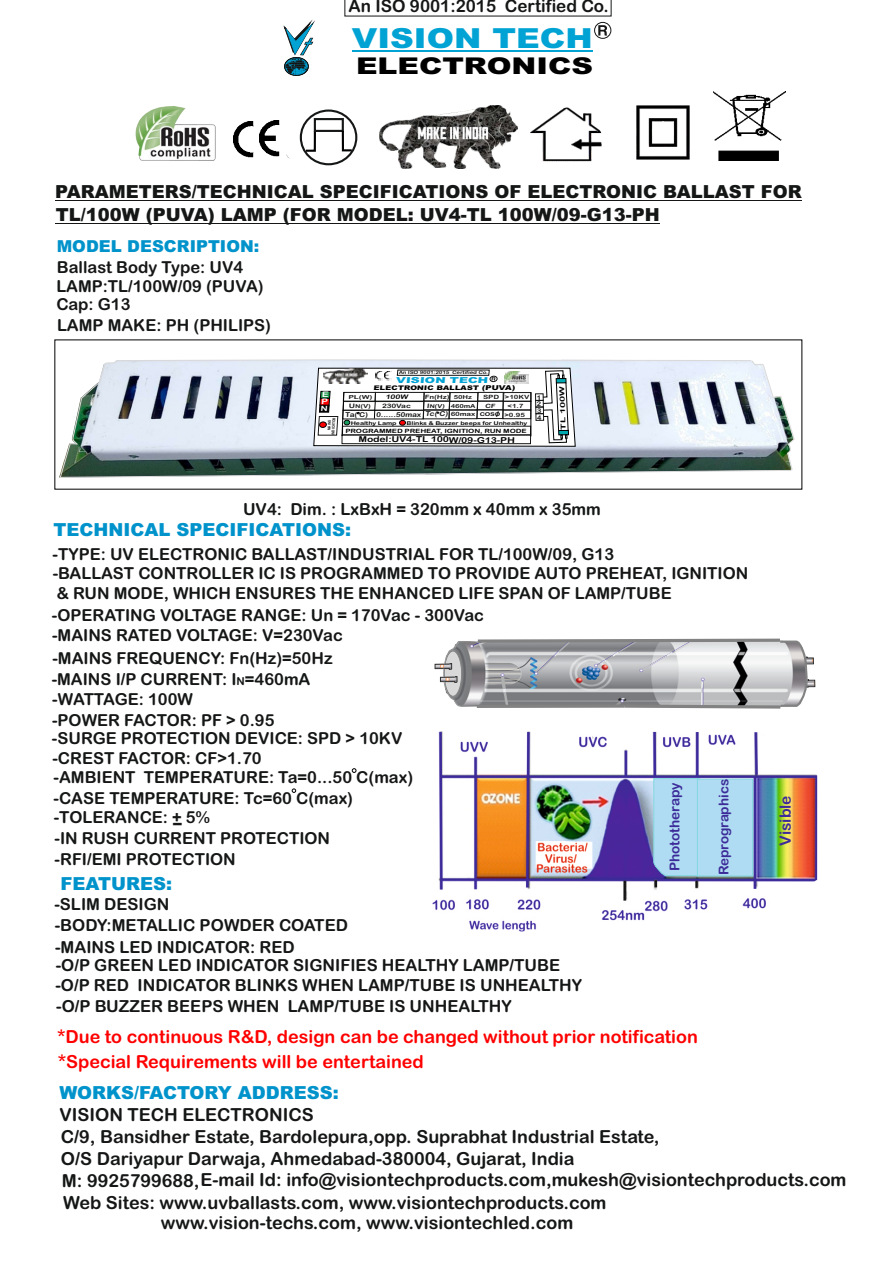
<style>
.page{position:relative;width:893px;height:1263px;background:#fff}
.page>*{position:absolute;margin:0;border:0;box-sizing:border-box;transform-origin:0 0}
.t1{font:900 27.6px "Arial";color:#00a3d4;scale:1.19 1}
.t2{font:26.85px "Arial";color:#151616;scale:1.19 1}
.t3{font:900 23.1px "Arial";color:#000;scale:1.29 1}
.t4{font:18px/19.8px "Arial Rounded MT Bold";color:#151616}
.t5{font:900 18px "Arial";color:#151616}
.t6{font:18px/24.8px "Arial Rounded MT Bold";color:#f00}
.t7{font:900 18px "Arial";color:#0093cb}
.t8{font:17.4px "Arial Rounded MT Bold";color:#151616}
.t9{font:16.65px/21.8px "Arial Rounded MT Bold";color:#151616}
.t10{font:16.5px/18.8px "Arial Rounded MT Bold";color:#151616}
.t11{font:900 16.5px "Arial";color:#0093cb}
.t12{font:15.45px "Arial Rounded MT Bold";color:#3c2b99}
.t13{font:13.65px "Arial Rounded MT Bold";color:#3c2b99}
.t14{font:13.5px "Arial Rounded MT Bold";letter-spacing:-.005em;color:#3c2b99}
.t15{font:8.25px "Arial Rounded MT Bold";color:#000;scale:1.24 1}
.t16{font:900 8.25px "Arial";color:#00a3d4;scale:1.52 1}
.t17{font:7.65px "Arial Rounded MT Bold";color:#fff;scale:1.31 1}
.t18{font:7.2px "Arial Rounded MT Bold";color:#fff;scale:1.31 1}
.t19{font:6.75px "Arial Rounded MT Bold";color:#151616;scale:1.18 1}
.t20{font:6.75px "Arial Rounded MT Bold";color:#000;scale:1.52 1}
.t21{font:6.6px/6.8px "Arial Rounded MT Bold";color:#151616;text-align:justify;scale:1.11 1}
.t22{font:900 6.3px "Arial";color:#000;scale:1.31 1}
.t23{font:italic 6.3px "Arial Rounded MT Bold";color:#000;scale:1.32 1}
.t24{font:6px "Arial Rounded MT Bold";color:#151616;scale:1.31 1}
.t25{font:5.85px "Arial Rounded MT Bold";color:#000;scale:1.31 1}
.t26{font:5.85px/8.9px "Arial Rounded MT Bold";color:#151616;scale:1.31 1}
.t27{font:5.55px "Arial Rounded MT Bold";color:#151616;scale:1.31 1}
.t28{font:5.55px "Arial Rounded MT Bold";color:#151616;scale:1.48 1}
.t29{font:5.25px "Arial Rounded MT Bold";color:#000;scale:1.31 1}
.t30{font:4.65px "Arial Rounded MT Bold";color:#151616;scale:1.26 1}
.t31{font:3.9px/4.2px "Arial Rounded MT Bold";color:#151616;text-align:center;scale:.8 1}
.s1{font-style:italic}
.s2{font-size:6.6px}
.s3{font-size:6.15px}
.s4{font-size:5.25px}
.s5{font-size:6.3px}
.s6{font-size:7.8px}
.s7{font-size:10.95px}
</style>
<div class="page">
<hr style="left:55px;top:200px;width:747px;height:1px;background:#151616">
<img style="left:136px;top:106px;width:80px;height:55px">
<img style="left:234px;top:121px;width:20px;height:37px">
<img style="left:260px;top:121px;width:19px;height:35px">
<img style="left:530px;top:107px;width:72px;height:55px">
<img style="left:713px;top:92px;width:73px;height:68px">
<img style="left:636px;top:105px;width:54px;height:55px">
<svg style="left:301px;top:129px;width:15px;height:24px"></svg>
<div style="left:300px;top:109px;width:57px;height:56px;border:2px solid #151616;border-radius:50%"></div>
<div style="left:314px;top:118px;width:30px;height:14px;border:2px solid #151616"></div>
<svg style="left:341px;top:129px;width:13px;height:23px"></svg>
<img style="left:379px;top:106px;width:138px;height:63px">
<div style="left:594px;top:22px;width:17px;height:17px;border:1px solid #151616;border-radius:50%"></div>
<svg style="left:598px;top:25px;width:9px;height:11px"></svg>
<hr style="left:352px;top:50px;width:241px;height:2px;background:#00a3d4">
<svg style="left:344px;top:0;width:268px;height:16px"></svg>
<svg style="left:283px;top:19px;width:32px;height:57px"></svg>
<img style="left:59px;top:360px;width:744px;height:130px">
<svg style="left:60px;top:360px;width:735px;height:118px;background:#acb7bd"></svg>
<svg style="left:313px;top:367px;width:263px;height:80px"></svg>
<div style="left:535px;top:393px;width:9px;height:8px;border:1px solid #151616"></div>
<div style="left:535px;top:400px;width:9px;height:7px;border:1px solid #151616"></div>
<div style="left:535px;top:407px;width:9px;height:7px;border:1px solid #151616"></div>
<div style="left:535px;top:413px;width:9px;height:8px;border:1px solid #151616"></div>
<svg style="left:292px;top:788px;width:4px;height:5px"></svg>
<svg style="left:352px;top:768px;width:4px;height:5px"></svg>
<hr style="left:56px;top:223px;width:604px;height:1px;background:#151616">
<img style="left:432px;top:731px;width:385px;height:201px">
<svg style="left:653px;top:778px;width:100px;height:99px;background:#abd9ef"></svg>
<svg style="left:435px;top:638px;width:381px;height:71px;background:#b2b3b6"></svg>
<p class="t8" style="left:349px;top:0;width:262px">An ISO 9001:2015 Certified Co.</p>
<h1 class="t1" style="left:352px;top:28px;width:204px">VISION TECH</h1>
<h3 class="t3" style="left:356px;top:57px;width:185px">ELECTRONICS</h3>
<p class="t5" style="left:55px;top:185px;width:748px">PARAMETERS/TECHNICAL SPECIFICATIONS OF ELECTRONIC BALLAST FOR</p>
<p class="t5" style="left:56px;top:208px;width:606px">TL/100W (PUVA) LAMP (FOR MODEL: UV4-TL 100W/09-G13-PH</p>
<p class="t11" style="left:57px;top:240px;width:204px">MODEL DESCRIPTION:</p>
<p class="t10" style="left:56px;top:259px;width:209px">Ballast Body Type: UV4<br>LAMP:TL/100W/09 (PUVA)<br>Cap: G13</p>
<p class="t10" style="left:57px;top:317px;width:215px">LAMP MAKE: PH (PHILIPS)</p>
<p class="t17" style="left:322px;top:392px;width:7px">E</p>
<p class="t31" style="left:327px;top:434px;width:24px;rotate:-86deg">MAINS<br>INDICATOR</p>
<p class="t17" style="left:321px;top:399px;width:7px">P</p>
<p class="t18" style="left:320px;top:406px;width:7px">N</p>
<p class="t30" style="left:399px;top:371px;width:73px">An ISO 9001:2015 Certified Co.</p>
<p class="t19" style="left:345px;top:412px;width:89px">Ta( C) 0......50max <span class="s1">Tc( C)</span></p>
<p class="t16" style="left:396px;top:377px;width:63px">VISION TECH</p>
<p class="t22" style="left:374px;top:386px;width:110px">ELECTRONIC BALLAST <span class="s2">(PUVA)</span></p>
<p class="t23" style="left:385px;top:394px;width:19px">100W</p>
<p class="t26" style="left:425px;top:393px;width:20px">Fn(Hz)</p>
<p class="t26" style="left:485px;top:393px;width:35px;text-indent:-2px">SPD &gt;10KV<br>CF</p>
<p class="t27" style="left:454px;top:395px;width:15px">50Hz</p>
<p class="t26" style="left:451px;top:410px;width:20px">60max</p>
<p class="t21" style="left:537px;top:394px;width:6px;rotate:1deg">1<br>2<br>3<br>4</p>
<p class="t28" style="left:348px;top:395px;width:18px">PL(W)</p>
<p class="t24" style="left:382px;top:404px;width:24px">230Vac</p>
<p class="t27" style="left:427px;top:404px;width:39px"><span class="s3">I</span><span class="s4">N</span>(V) 460mA</p>
<p class="t27" style="left:349px;top:404px;width:18px"><span class="s5">U</span><span class="s4">N</span>(V)</p>
<p class="t26" style="left:508px;top:402px;width:14px">&lt;1.7</p>
<p class="t29" style="left:480px;top:412px;width:17px">COSO<span class="s6">/</span></p>
<p class="t25" style="left:345px;top:428px;width:140px">PROGRAMMED PREHEAT, IGNITION, RUN MODE</p>
<p class="t26" style="left:504px;top:411px;width:17px">&gt;0.95</p>
<p class="t29" style="left:351px;top:421px;width:36px">Healthy Lamp</p>
<p class="t29" style="left:407px;top:421px;width:94px">Blinks &amp; Buzzer beeps for Unhealthy</p>
<p class="t15" style="left:359px;top:436px;width:128px">Model:UV4-TL 100W/09-G13-PH</p>
<p class="t20" style="left:561px;top:430px;width:30px;rotate:-92deg">TL 100W</p>
<p class="t10" style="left:243px;top:501px;width:359px">UV4: Dim. : LxBxH = 320mm x 40mm x 35mm</p>
<p class="t7" style="left:53px;top:523px;width:299px">TECHNICAL SPECIFICATIONS:</p>
<p class="t10" style="left:53px;top:546px;width:563px">-TYPE: UV ELECTRONIC BALLAST/INDUSTRIAL FOR TL/100W/09, G13</p>
<p class="t10" style="left:53px;top:564px;width:697px;line-height:20.1px">-BALLAST CONTROLLER IC IS PROGRAMMED TO PROVIDE AUTO PREHEAT, IGNITION &amp; RUN MODE, WHICH ENSURES THE ENHANCED LIFE SPAN OF LAMP/TUBE</p>
<p class="t10" style="left:52px;top:607px;width:434px">-OPERATING VOLTAGE RANGE: Un = 170Vac - 300Vac</p>
<p class="t10" style="left:52px;top:626px;width:293px;line-height:22.2px">-MAINS RATED VOLTAGE: V=230Vac -MAINS FREQUENCY: Fn(Hz)=50Hz -MAINS I/P CURRENT: I<span class="s7">N</span>=460mA</p>
<p class="t10" style="left:52px;top:692px;width:142px">-WATTAGE: 100W</p>
<p class="t10" style="left:52px;top:712px;width:224px">-POWER FACTOR: PF &gt; 0.95</p>
<p class="t10" style="left:52px;top:731px;width:352px">-SURGE PROTECTION DEVICE: SPD &gt; 10KV -CREST FACTOR: CF&gt;1.70</p>
<p class="t10" style="left:54px;top:790px;width:301px">-CASE TEMPERATURE: Tc=60 C(max)</p>
<p class="t10" style="left:54px;top:769px;width:361px">-AMBIENT TEMPERATURE: Ta=0...50 C(max)</p>
<p class="t10" style="left:54px;top:809px;width:278px;line-height:20.7px">-TOLERANCE: + 5%<br>-IN RUSH CURRENT PROTECTION -RFI/EMI PROTECTION</p>
<h2 class="t2" style="left:172px;top:811px;width:10px">-</h2>
<p class="t7" style="left:61px;top:877px;width:113px">FEATURES:</p>
<p class="t9" style="left:54px;top:894px;width:295px">-SLIM DESIGN<br>-BODY:METALLIC POWDER COATED -MAINS LED INDICATOR: RED</p>
<p class="t9" style="left:55px;top:957px;width:528px;line-height:20.2px">-O/P GREEN LED INDICATOR SIGNIFIES HEALTHY LAMP/TUBE -O/P RED INDICATOR BLINKS WHEN LAMP/TUBE IS UNHEALTHY -O/P BUZZER BEEPS WHEN LAMP/TUBE IS UNHEALTHY</p>
<p class="t13" style="left:670px;top:871px;width:90px;rotate:-90deg">Phototherapy</p>
<p class="t6" style="left:58px;top:1026px;width:642px">*Due to continuous R&amp;D, design can be changed without prior notification *Special Requirements will be entertained</p>
<p class="t14" style="left:719px;top:875px;width:98px;rotate:-90deg">Reprographics</p>
<p class="t12" style="left:780px;top:845px;width:52px;rotate:-90deg">Visible</p>
<p class="t7" style="left:60px;top:1086px;width:281px">WORKS/FACTORY ADDRESS:</p>
<p class="t4" style="left:60px;top:1106px;width:256px">VISION TECH ELECTRONICS</p>
<p class="t4" style="left:61px;top:1128px;width:600px">C/9, Bansidher Estate, Bardolepura,opp. Suprabhat Industrial Estate,</p>
<p class="t4" style="left:61px;top:1150px;width:515px">O/S Dariyapur Darwaja, Ahmedabad-380004, Gujarat, India</p>
<p class="t4" style="left:200px;top:1171px;width:648px">E-mail Id: info@visiontechproducts.com,mukesh@visiontechproducts.com</p>
<p class="t4" style="left:161px;top:1195px;width:447px;text-indent:-98px">Web Sites: www.uvballasts.com, www.visiontechproducts.com www.vision-techs.com, www.visiontechled.com</p>
<p class="t4" style="left:62px;top:1173px;width:139px">M: 9925799688,</p>
</div>
